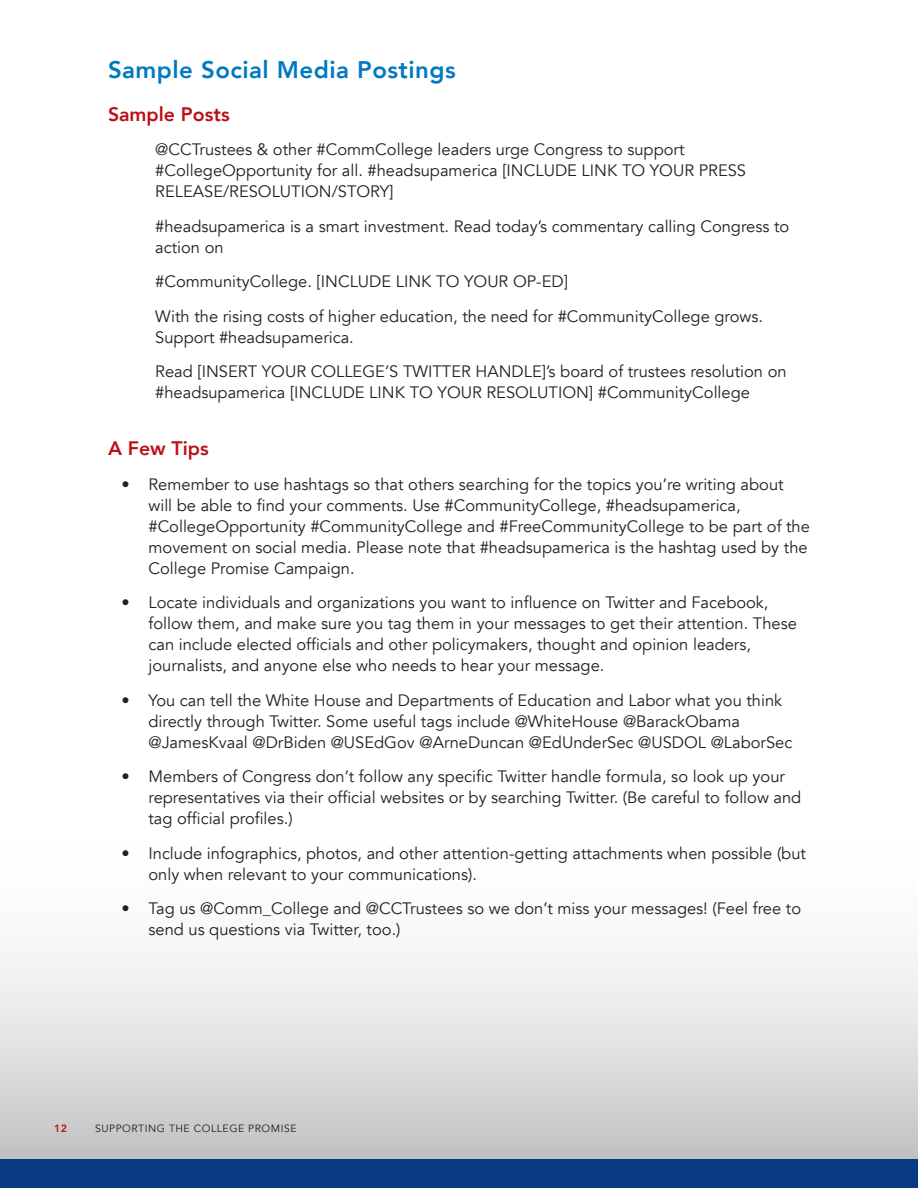
<style>
.page{position:relative;width:918px;height:1188px;background:#fff}
.page>*{position:absolute;margin:0;border:0;box-sizing:border-box;transform-origin:0 0}
.t1{font:800 24px "Avenir";letter-spacing:.02em;color:#0079c2}
.t2{font:800 19.5px "Avenir";color:#bb1018}
.t3{font:16.5px/21px "Avenir";color:#231f20}
.t4{font:10.5px "Avenir";letter-spacing:.05em;color:#231f20}
.t5{font:800 10.5px "Avenir";color:#bb1018}
</style>
<div class="page">
<div style="left:0;top:829px;width:918px;height:332px;background:linear-gradient(to bottom,#fff,#c5c5c9)"></div>
<div style="left:0;top:1160px;width:918px;height:28px;background:#083981"></div>
<h1 class="t1" style="left:108px;top:48px;width:349px">Sample Social Media Postings</h1>
<p class="t2" style="left:108px;top:96px;width:123px">Sample Posts</p>
<p class="t3" style="left:155px;top:139px;width:592px">@CCTrustees &amp; other #CommCollege leaders urge Congress to support #CollegeOpportunity for all. #headsupamerica [INCLU DE LIN K TO YOU R PRESS<br>RELEASE/RESOLUTION/STORY]</p>
<p class="t3" style="left:155px;top:216px;width:636px">#headsupamerica is a smart investment. Read today’s commentary calling Congress to action on</p>
<p class="t3" style="left:155px;top:265px;width:609px;line-height:34.5px">#CommunityCollege. [INCLU DE LIN K TO YOU R OP-ED]<br>With the rising costs of higher education, the need for #CommunityCollege grows.</p>
<p class="t3" style="left:155px;top:320px;width:633px;line-height:34.5px">Support #headsupamerica.<br>Read [IN SERT YOU R COLLEGE’S TWITTER HAN DLE]’s board of trustees resolution on</p>
<p class="t3" style="left:155px;top:382px;width:596px">#headsupamerica [INCLU DE LIN K TO YOU R RESOLUTION] #CommunityCollege</p>
<p class="t2" style="left:108px;top:431px;width:102px">A Few Tips</p>
<p class="t3" style="left:148px;top:474px;width:663px;text-indent:-27px">• Remember to use hashtags so that others searching for the topics you’re writing about will be able to find your comments. Use #CommunityCollege, #headsupamerica, #CollegeOpportunity #CommunityCollege and #FreeCommunityCollege to be part of the movement on social media. Please note that #headsupamerica is the hashtag used by the College Promise Campaign.</p>
<p class="t3" style="left:148px;top:592px;width:650px;text-indent:-27px">• Locate individuals and organizations you want to influence on Twitter and Facebook, follow them, and make sure you tag them in your messages to get their attention. These can include elected officials and other policymakers, thought and opinion leaders, journalists, and anyone else who needs to hear your message.</p>
<p class="t3" style="left:148px;top:690px;width:645px;text-indent:-27px">• You can tell the White House and Departments of Education and Labor what you think directly through Twitter. Some useful tags include @WhiteHouse @BarackObama @JamesKvaal @DrBiden @USEdGov @ArneDuncan @EdUnderSec @USDOL @LaborSec</p>
<p class="t3" style="left:148px;top:766px;width:654px;text-indent:-27px">• Members of Congress don’t follow any specific Twitter handle formula, so look up your representatives via their official websites or by searching Twitter. (Be careful to follow and tag official profiles.)</p>
<p class="t3" style="left:148px;top:843px;width:659px;text-indent:-27px">• Include infographics, photos, and other attention-getting attachments when possible (but only when relevant to your communications).</p>
<p class="t3" style="left:148px;top:898px;width:654px;text-indent:-27px">• Tag us @Comm_College and @CCTrustees so we don’t miss your messages! (Feel free to send us questions via Twitter, too.)</p>
<p class="t5" style="left:54px;top:1119px;width:14px">12</p>
<p class="t4" style="left:95px;top:1122px;width:22px">Supporti</p>
<p class="t4" style="left:148px;top:1122px;width:43px">ng theco</p>
<p class="t4" style="left:211px;top:1122px;width:34px">llegepromise</p>
</div>
